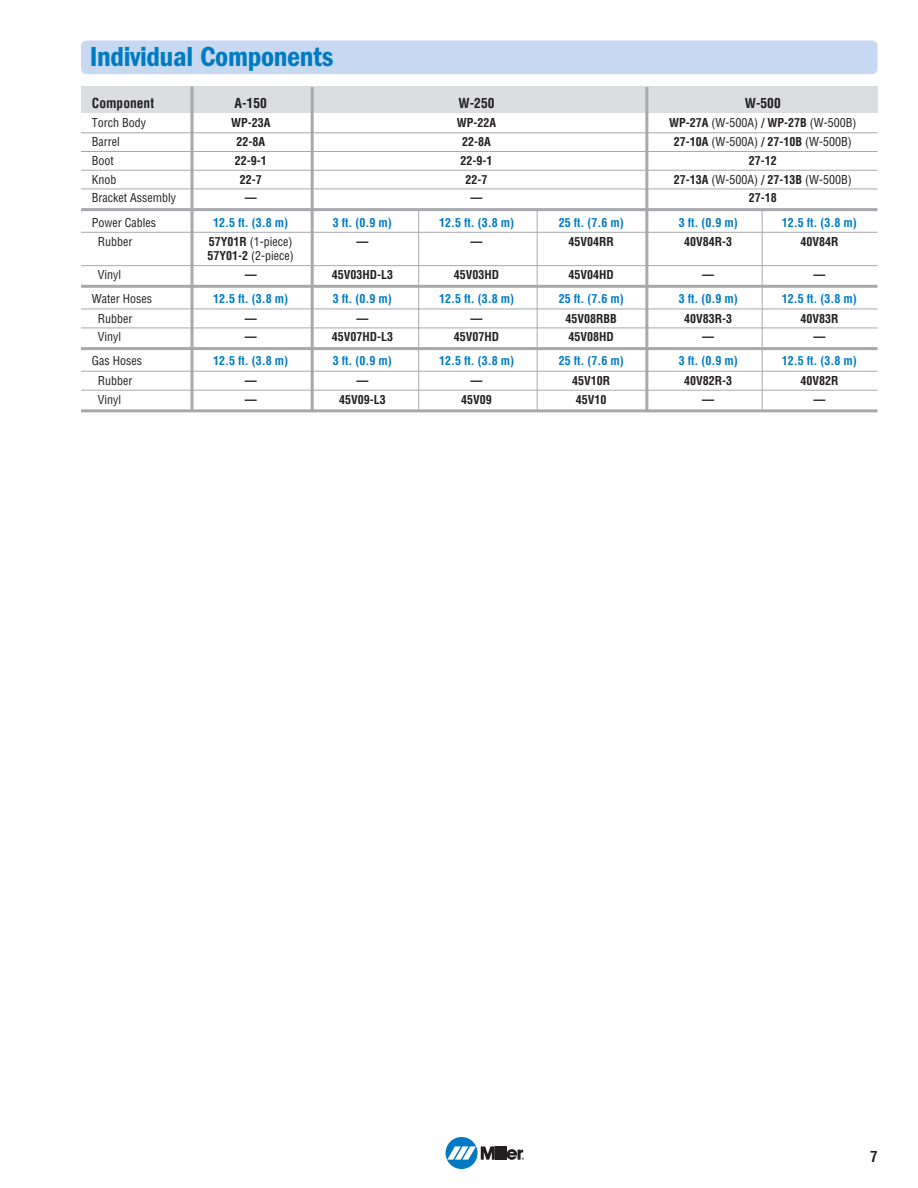
<style>
.page{position:relative;width:918px;height:1188px;background:#fff}
.page>*{position:absolute;margin:0;border:0;box-sizing:border-box;transform-origin:0 0}
.t1{font:28.5px "ITC Franklin Gothic Std Dm Cd";letter-spacing:-.01em;color:#007bc3}
.t2{font:700 condensed 15px "Helvetica";color:#231f20}
.t3{font:700 condensed 13.5px "Helvetica";color:#231f20}
.t4{font:condensed 12px "Helvetica";color:#231f20}
.t5{font:700 condensed 12px "Helvetica";color:#007bc3}
.t6{font:700 condensed 12px "Helvetica";color:#231f20}
.s1{font-weight:700}
</style>
<div class="page">
<div style="left:446px;top:1137px;width:32px;height:32px;background:#0079c2;border-radius:50%"></div>
<hr style="left:499px;top:1146px;width:3px;height:14px;background:#231f20">
<hr style="left:503px;top:1146px;width:3px;height:14px;background:#231f20">
<svg style="left:447px;top:1146px;width:52px;height:14px"></svg>
<svg style="left:506px;top:1149px;width:18px;height:11px"></svg>
<hr style="left:418px;top:210px;width:1px;height:202px;background:#a8a9ad">
<hr style="left:537px;top:210px;width:1px;height:201px;background:#a8a9ad">
<hr style="left:762px;top:210px;width:1px;height:202px;background:#a8a9ad">
<div style="left:81px;top:40px;width:797px;height:34px;background:#c6d9f0;border-radius:5px"></div>
<div style="left:81px;top:86px;width:797px;height:27px;background:#dcdddf"></div>
<hr style="left:81px;top:132px;width:797px;height:1px;background:#a8a9ad">
<hr style="left:81px;top:151px;width:797px;height:1px;background:#a8a9ad">
<hr style="left:81px;top:170px;width:797px;height:1px;background:#a8a9ad">
<hr style="left:81px;top:189px;width:797px;height:1px;background:#a8a9ad">
<hr style="left:81px;top:208px;width:797px;height:3px;background:#a8a9ad">
<hr style="left:81px;top:232px;width:797px;height:1px;background:#a8a9ad">
<hr style="left:81px;top:265px;width:797px;height:1px;background:#a8a9ad">
<hr style="left:81px;top:285px;width:797px;height:3px;background:#a8a9ad">
<hr style="left:81px;top:309px;width:797px;height:1px;background:#a8a9ad">
<hr style="left:81px;top:328px;width:797px;height:1px;background:#a8a9ad">
<hr style="left:81px;top:347px;width:797px;height:3px;background:#a8a9ad">
<hr style="left:81px;top:371px;width:797px;height:1px;background:#a8a9ad">
<hr style="left:81px;top:390px;width:797px;height:1px;background:#a8a9ad">
<hr style="left:81px;top:409px;width:797px;height:3px;background:#a8a9ad">
<svg style="left:190px;top:86px;width:4px;height:324px"></svg>
<hr style="left:311px;top:87px;width:3px;height:325px;background:#a8a9ad">
<hr style="left:645px;top:87px;width:3px;height:324px;background:#a8a9ad">
<p class="t1" style="left:90px;top:47px;width:245px">Individual Components</p>
<p class="t3" style="left:92px;top:98px;width:64px">Component</p>
<p class="t3" style="left:235px;top:98px;width:34px">A-150</p>
<p class="t3" style="left:459px;top:98px;width:37px">W-250</p>
<p class="t3" style="left:745px;top:98px;width:37px">W-500</p>
<p class="t4" style="left:92px;top:118px;width:56px">Torch Body</p>
<p class="t6" style="left:231px;top:118px;width:41px">WP-23A</p>
<p class="t6" style="left:457px;top:118px;width:41px">WP-22A</p>
<p class="t4" style="left:669px;top:118px;width:189px"><span class="s1">WP-27A</span> (W-500A) <span class="s1">/ WP-27B</span> (W-500B)</p>
<p class="t4" style="left:92px;top:137px;width:29px">Barrel</p>
<p class="t6" style="left:236px;top:137px;width:30px">22-8A</p>
<p class="t6" style="left:462px;top:137px;width:30px">22-8A</p>
<p class="t4" style="left:674px;top:137px;width:179px"><span class="s1">27-10A</span> (W-500A) <span class="s1">/ 27-10B</span> (W-500B)</p>
<p class="t4" style="left:92px;top:156px;width:24px">Boot</p>
<p class="t6" style="left:235px;top:156px;width:33px">22-9-1</p>
<p class="t6" style="left:461px;top:156px;width:33px">22-9-1</p>
<p class="t6" style="left:749px;top:156px;width:29px">27-12</p>
<p class="t4" style="left:92px;top:175px;width:26px">Knob</p>
<p class="t6" style="left:240px;top:175px;width:23px">22-7</p>
<p class="t6" style="left:466px;top:175px;width:23px">22-7</p>
<p class="t4" style="left:674px;top:175px;width:179px"><span class="s1">27-13A</span> (W-500A) <span class="s1">/ 27-13B</span> (W-500B)</p>
<p class="t4" style="left:92px;top:193px;width:86px">Bracket Assembly</p>
<p class="t6" style="left:245px;top:193px;width:13px">—</p>
<p class="t6" style="left:471px;top:193px;width:13px">—</p>
<p class="t6" style="left:749px;top:193px;width:29px">27-18</p>
<p class="t4" style="left:92px;top:218px;width:66px">Power Cables</p>
<p class="t5" style="left:213px;top:218px;width:76px">12.5 ft. (3.8 m)</p>
<p class="t5" style="left:333px;top:218px;width:60px">3 ft. (0.9 m)</p>
<p class="t5" style="left:439px;top:218px;width:76px">12.5 ft. (3.8 m)</p>
<p class="t5" style="left:559px;top:218px;width:66px">25 ft. (7.6 m)</p>
<p class="t5" style="left:679px;top:218px;width:60px">3 ft. (0.9 m)</p>
<p class="t5" style="left:782px;top:218px;width:76px">12.5 ft. (3.8 m)</p>
<p class="t4" style="left:98px;top:237px;width:36px">Rubber</p>
<p class="t4" style="left:209px;top:237px;width:85px"><span class="s1">57Y01R</span> (1-piece)</p>
<p class="t6" style="left:356px;top:237px;width:13px">—</p>
<p class="t6" style="left:471px;top:237px;width:13px">—</p>
<p class="t6" style="left:569px;top:237px;width:47px">45V04RR</p>
<p class="t6" style="left:684px;top:237px;width:49px">40V84R-3</p>
<p class="t6" style="left:800px;top:237px;width:40px">40V84R</p>
<p class="t4" style="left:208px;top:251px;width:88px"><span class="s1">57Y01-2</span> (2-piece)</p>
<p class="t4" style="left:98px;top:270px;width:25px">Vinyl</p>
<p class="t6" style="left:245px;top:270px;width:13px">—</p>
<p class="t6" style="left:332px;top:270px;width:63px">45V03HD-L3</p>
<p class="t6" style="left:454px;top:270px;width:47px">45V03HD</p>
<p class="t6" style="left:569px;top:270px;width:47px">45V04HD</p>
<p class="t6" style="left:702px;top:270px;width:13px">—</p>
<p class="t6" style="left:813px;top:270px;width:13px">—</p>
<p class="t4" style="left:92px;top:294px;width:62px">Water Hoses</p>
<p class="t5" style="left:213px;top:294px;width:76px">12.5 ft. (3.8 m)</p>
<p class="t5" style="left:333px;top:294px;width:60px">3 ft. (0.9 m)</p>
<p class="t5" style="left:439px;top:294px;width:76px">12.5 ft. (3.8 m)</p>
<p class="t5" style="left:559px;top:294px;width:66px">25 ft. (7.6 m)</p>
<p class="t5" style="left:679px;top:294px;width:60px">3 ft. (0.9 m)</p>
<p class="t5" style="left:782px;top:294px;width:76px">12.5 ft. (3.8 m)</p>
<p class="t4" style="left:98px;top:314px;width:36px">Rubber</p>
<p class="t6" style="left:245px;top:314px;width:13px">—</p>
<p class="t6" style="left:356px;top:314px;width:13px">—</p>
<p class="t6" style="left:471px;top:314px;width:13px">—</p>
<p class="t6" style="left:566px;top:314px;width:53px">45V08RBB</p>
<p class="t6" style="left:684px;top:314px;width:49px">40V83R-3</p>
<p class="t6" style="left:800px;top:314px;width:40px">40V83R</p>
<p class="t4" style="left:98px;top:332px;width:25px">Vinyl</p>
<p class="t6" style="left:245px;top:332px;width:13px">—</p>
<p class="t6" style="left:332px;top:332px;width:63px">45V07HD-L3</p>
<p class="t6" style="left:454px;top:332px;width:47px">45V07HD</p>
<p class="t6" style="left:569px;top:332px;width:47px">45V08HD</p>
<p class="t6" style="left:702px;top:332px;width:13px">—</p>
<p class="t6" style="left:813px;top:332px;width:13px">—</p>
<p class="t4" style="left:92px;top:356px;width:52px">Gas Hoses</p>
<p class="t5" style="left:213px;top:356px;width:76px">12.5 ft. (3.8 m)</p>
<p class="t5" style="left:333px;top:356px;width:60px">3 ft. (0.9 m)</p>
<p class="t5" style="left:439px;top:356px;width:76px">12.5 ft. (3.8 m)</p>
<p class="t5" style="left:559px;top:356px;width:66px">25 ft. (7.6 m)</p>
<p class="t5" style="left:679px;top:356px;width:60px">3 ft. (0.9 m)</p>
<p class="t5" style="left:782px;top:356px;width:76px">12.5 ft. (3.8 m)</p>
<p class="t4" style="left:98px;top:376px;width:36px">Rubber</p>
<p class="t6" style="left:245px;top:376px;width:13px">—</p>
<p class="t6" style="left:356px;top:376px;width:13px">—</p>
<p class="t6" style="left:471px;top:376px;width:13px">—</p>
<p class="t6" style="left:572px;top:376px;width:40px">45V10R</p>
<p class="t6" style="left:684px;top:376px;width:49px">40V82R-3</p>
<p class="t6" style="left:800px;top:376px;width:40px">40V82R</p>
<p class="t4" style="left:98px;top:395px;width:25px">Vinyl</p>
<p class="t6" style="left:245px;top:395px;width:13px">—</p>
<p class="t6" style="left:339px;top:395px;width:48px">45V09-L3</p>
<p class="t6" style="left:461px;top:395px;width:32px">45V09</p>
<p class="t6" style="left:576px;top:395px;width:32px">45V10</p>
<p class="t6" style="left:702px;top:395px;width:13px">—</p>
<p class="t6" style="left:813px;top:395px;width:13px">—</p>
<p class="t2" style="left:870px;top:1151px;width:9px">7</p>
</div>
